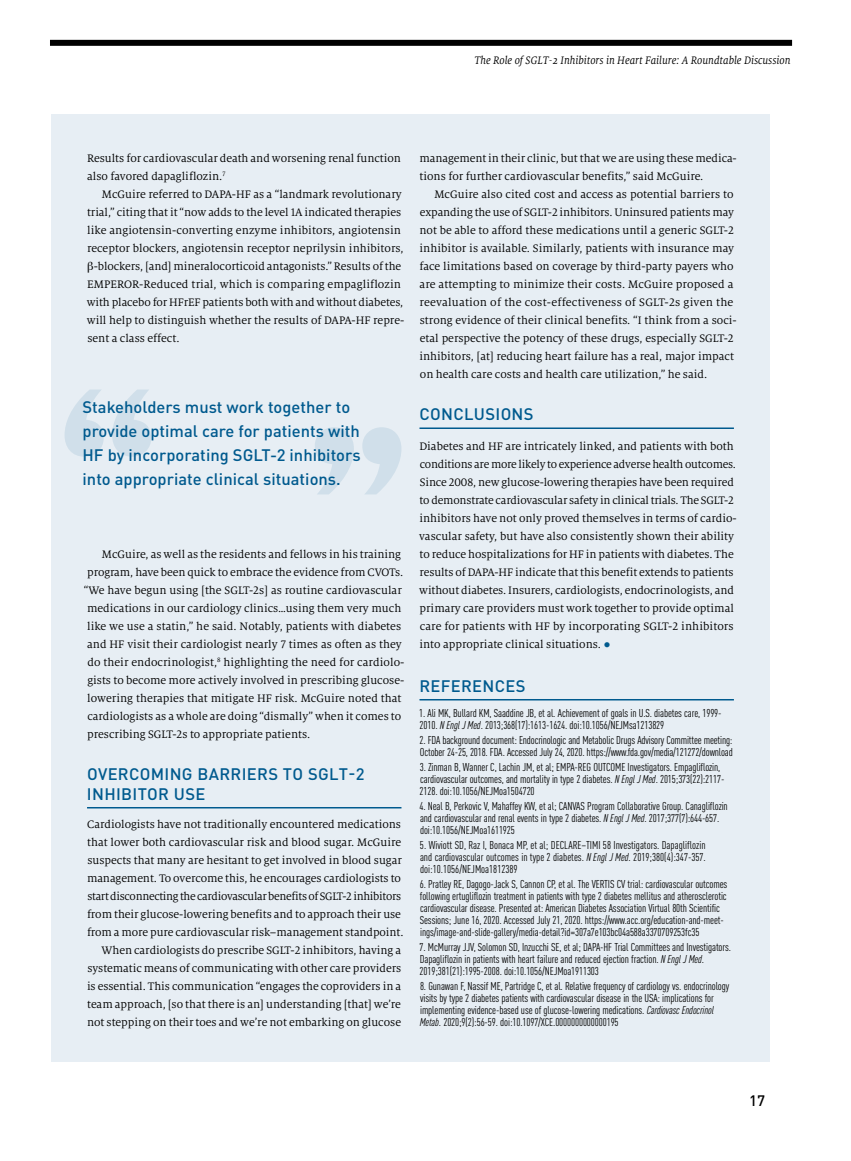
<style>
.page{position:relative;width:851px;height:1161px;background:#fff}
.page>*{position:absolute;margin:0;border:0;box-sizing:border-box;transform-origin:0 0}
.t1{font:500 16.5px/24px "DINOT";color:#005a8e}
.t2{font:500 16.5px/19.5px "DINOT";letter-spacing:.02em;color:#005a8e}
.t3{font:500 15px "DINOT";color:#000}
.t4{font:12px/18px "Milo Serif OT";color:#000}
.t5{font:italic 12px "Milo Serif OT";color:#000;scale:.9 1}
.t6{font:condensed 11.25px/12px "DINOT";letter-spacing:-.01em;color:#000}
.s1{font-family:"DINOT";font-stretch:condensed;font-size:15.75px;color:#005a8e}
.s2{font-style:italic}
</style>
<div class="page">
<div style="left:50px;top:40px;width:742px;height:6px;background:#000"></div>
<div style="left:51px;top:114px;width:719px;height:948px;background:#e7eef4"></div>
<hr style="left:87px;top:807px;width:314px;height:1px;background:#005a8e">
<hr style="left:419px;top:428px;width:315px;height:1px;background:#005a8e">
<hr style="left:419px;top:699px;width:315px;height:1px;background:#005a8e">
<svg style="left:65px;top:390px;width:86px;height:67px"></svg>
<svg style="left:315px;top:427px;width:86px;height:67px"></svg>
<p class="t5" style="left:474px;top:54px;width:353px">The Role of SGLT-2 Inhibitors in Heart Failure: A Roundtable Discussion</p>
<p class="t4" style="left:87px;top:150px;width:315px">Results for cardiovascular death and worsening renal function also favored dapagliflozin.<sup>7</sup></p>
<p class="t4" style="left:102px;top:186px;width:301px">McGuire referred to DAPA-HF as a “landmark revolutionary</p>
<p class="t4" style="left:87px;top:204px;width:316px">trial,” citing that it “now adds to the level 1A indicated therapies</p>
<p class="t4" style="left:87px;top:222px;width:315px">like angiotensin-converting enzyme inhibitors, angiotensin</p>
<p class="t4" style="left:87px;top:240px;width:318px">receptor blockers, angiotensin receptor neprilysin inhibitors,</p>
<p class="t4" style="left:94px;top:258px;width:309px">-blockers, [and] mineralocorticoid antagonists.” Results of the</p>
<p class="t4" style="left:87px;top:276px;width:315px">EMPEROR-Reduced trial, which is comparing empagliflozin</p>
<p class="t4" style="left:87px;top:294px;width:318px">with placebo for HFrEF patients both with and without diabetes,</p>
<p class="t4" style="left:87px;top:312px;width:319px">will help to distinguish whether the results of DAPA-HF repre-</p>
<p class="t4" style="left:87px;top:330px;width:94px">sent a class effect.</p>
<h1 class="t1" style="left:82px;top:394px;width:279px">Stakeholders must work together to provide optimal care for patients with HF by incorporating SGLT-2 inhibitors into appropriate clinical situations.</h1>
<p class="t4" style="left:84px;top:546px;width:322px;text-indent:18px">McGuire, as well as the residents and fellows in his training program, have been quick to embrace the evidence from CVOTs. “We have begun using [the SGLT-2s] as routine cardiovascular medications in our cardiology clinics…using them very much like we use a statin,” he said. Notably, patients with diabetes and HF visit their cardiologist nearly 7 times as often as they do their endocrinologist,<sup>8</sup> highlighting the need for cardiolo&shy;gists to become more actively involved in prescribing glucose&shy;lowering therapies that mitigate HF risk. McGuire noted that cardiologists as a whole are doing “dismally” when it comes to prescribing SGLT-2s to appropriate patients.</p>
<h1 class="t2" style="left:87px;top:764px;width:279px">OVERCOMING BARRIERS TO SGLT-2<br>INHIBITOR USE</h1>
<p class="t4" style="left:87px;top:816px;width:318px;text-align:right">Cardiologists have not traditionally encountered medications that lower both cardiovascular risk and blood sugar. McGuire suspects that many are hesitant to get involved in blood sugar management. To overcome this, he encourages cardiologists to start disconnecting the cardiovascular benefits of SGLT-2 inhibitors from their glucose-lowering benefits and to approach their use from a more pure cardiovascular risk–management standpoint.<br>When cardiologists do prescribe SGLT-2 inhibitors, having a systematic means of communicating with other care providers is essential. This communication “engages the coproviders in a team approach, [so that there is an] understanding [that] we’re not stepping on their toes and we’re not embarking on glucose</p>
<p class="t4" style="left:419px;top:150px;width:319px">management in their clinic, but that we are using these medica&shy;tions for further cardiovascular benefits,” said McGuire.</p>
<p class="t4" style="left:419px;top:186px;width:319px;text-indent:15px">McGuire also cited cost and access as potential barriers to expanding the use of SGLT-2 inhibitors. Uninsured patients may not be able to afford these medications until a generic SGLT-2 inhibitor is available. Similarly, patients with insurance may face limitations based on coverage by third-party payers who are attempting to minimize their costs. McGuire proposed a reevaluation of the cost-effectiveness of SGLT-2s given the strong evidence of their clinical benefits. “I think from a soci&shy;etal perspective the potency of these drugs, especially SGLT-2 inhibitors, [at] reducing heart failure has a real, major impact on health care costs and health care utilization,” he said.</p>
<h1 class="t2" style="left:419px;top:404px;width:116px">CONCLUSIONS</h1>
<p class="t4" style="left:419px;top:438px;width:319px">Diabetes and HF are intricately linked, and patients with both conditions are more likely to experience adverse health outcomes.<br>Since 2008, new glucose-lowering therapies have been required to demonstrate cardiovascular safety in clinical trials. The SGLT-2 inhibitors have not only proved themselves in terms of cardio&shy;vascular safety, but have also consistently shown their ability to reduce hospitalizations for HF in patients with diabetes. The results of DAPA-HF indicate that this benefit extends to patients without diabetes. Insurers, cardiologists, endocrinologists, and primary care providers must work together to provide optimal care for patients with HF by incorporating SGLT-2 inhibitors into appropriate clinical situations. <span class="s1">•</span></p>
<h1 class="t2" style="left:419px;top:675px;width:108px">REFERENCES</h1>
<p class="t6" style="left:419px;top:707px;width:304px">1. Ali MK, Bullard KM, Saaddine JB, et al. Achievement of goals in U.S. diabetes care, 1999-<br>2010. <span class="s2">N Engl J Med</span>. 2013;368(17):1613-1624. doi:10.1056/NEJMsa1213829</p>
<p class="t6" style="left:419px;top:734px;width:315px">2. FDA background document: Endocrinologic and Metabolic Drugs Advisory Committee meeting:<br>October 24-25, 2018. FDA. Accessed July 24, 2020. https://www.fda.gov/media/121272/download</p>
<p class="t6" style="left:419px;top:761px;width:306px">3. Zinman B, Wanner C, Lachin JM, et al; EMPA-REG OUTCOME Investigators. Empagliflozin, cardiovascular outcomes, and mortality in type 2 diabetes. <span class="s2">N Engl J Med</span>. 2015;373(22):2117-<br>2128. doi:10.1056/NEJMoa1504720</p>
<p class="t6" style="left:419px;top:800px;width:310px">4. Neal B, Perkovic V, Mahaffey KW, et al; CANVAS Program Collaborative Group. Canagliflozin and cardiovascular and renal events in type 2 diabetes. <span class="s2">N Engl J Med</span>. 2017;377(7):644-657. doi:10.1056/NEJMoa1611925</p>
<p class="t6" style="left:420px;top:839px;width:287px;text-align:justify">5. Wiviott SD, Raz I, Bonaca MP, et al; DECLARE–TIMI 58 Investigators. Dapagliflozin and cardiovascular outcomes in type 2 diabetes. <span class="s2">N Engl J Med</span>. 2019;380(4):347-357. doi:10.1056/NEJMoa1812389</p>
<p class="t6" style="left:419px;top:878px;width:309px">6. Pratley RE, Dagogo-Jack S, Cannon CP, et al. The VERTIS CV trial: cardiovascular outcomes following ertugliflozin treatment in patients with type 2 diabetes mellitus and atherosclerotic cardiovascular disease. Presented at: American Diabetes Association Virtual 80th Scientific Sessions; June 16, 2020. Accessed July 21, 2020. https://www.acc.org/education-and-meet&shy;ings/image-and-slide-gallery/media-detail?id=307a7e103bc04a588a3370709253fc35</p>
<p class="t6" style="left:419px;top:941px;width:313px">7. McMurray JJV, Solomon SD, Inzucchi SE, et al; DAPA-HF Trial Committees and Investigators.<br>Dapagliflozin in patients with heart failure and reduced ejection fraction. <span class="s2">N Engl J Med</span>.<br>2019;381(21):1995-2008. doi:10.1056/NEJMoa1911303</p>
<p class="t6" style="left:420px;top:980px;width:311px">8. Gunawan F, Nassif ME, Partridge C, et al. Relative frequency of cardiology vs. endocrinology visits by type 2 diabetes patients with cardiovascular disease in the USA: implications for implementing evidence-based use of glucose-lowering medications. <span class="s2">Cardiovasc Endocrinol Metab</span>. 2020;9(2):56-59. doi:10.1097/XCE.0000000000000195</p>
<p class="t3" style="left:749px;top:1091px;width:17px">17</p>
</div>
